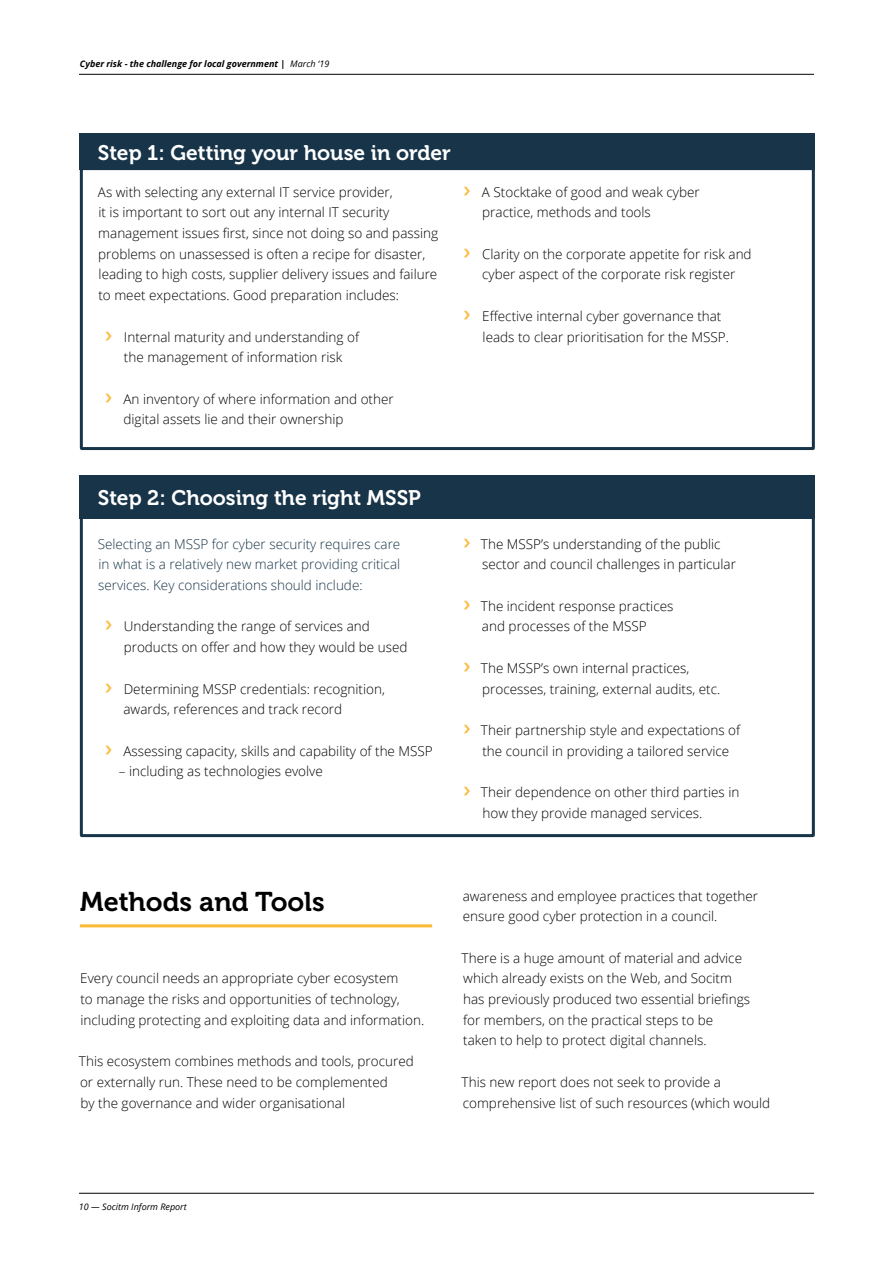
<style>
.page{position:relative;width:893px;height:1263px;background:#fff}
.page>*{position:absolute;margin:0;border:0;box-sizing:border-box;transform-origin:0 0}
.Body_-_heading{font:27px "Museo 700";color:#000}
.Body_-_Sub_heading{font:21px "Museo 700";color:#fff}
.t1{font:300 13.5px/20.7px "Open Sans";color:#000}
.t2{font:300 13.5px/20.7px "Open Sans";color:#183448;text-align:justify}
.t3{font:italic 700 9px "Open Sans";color:#000}
.t4{font:italic 9px "Open Sans";color:#000}
.s1{font-weight:400}
.s2{font-family:"Museo Sans 700";font-weight:400;font-size:21px;color:#fbbc41}
</style>
<div class="page">
<hr style="left:79px;top:1193px;width:735px;height:1px;background:#000">
<hr style="left:79px;top:74px;width:735px;height:1px;background:#000">
<div style="left:80px;top:133px;width:735px;height:37px;background:#183449"></div>
<div style="left:80px;top:476px;width:735px;height:43px;background:#183449"></div>
<div style="left:80px;top:167px;width:735px;height:283px;border:3px solid #183449"></div>
<div style="left:80px;top:516px;width:735px;height:321px;border:3px solid #183449"></div>
<hr style="left:80px;top:924px;width:352px;height:3px;background:#fbba34">
<p class="t3" style="left:80px;top:57px;width:251px">Cyber risk - the challenge for local government | <span class="s1">March ‘19</span></p>
<p class="Body_-_Sub_heading" style="left:98px;top:141px;width:355px">Step 1: Getting your house in order</p>
<p class="t1" style="left:98px;top:181px;width:342px">As with selecting any external IT service provider,<br>it is important to sort out any internal IT security management issues first, since not doing so and passing problems on unassessed is often a recipe for disaster, leading to high costs, supplier delivery issues and failure to meet expectations. Good preparation includes:</p>
<p class="t1" style="left:105px;top:326px;width:256px;text-align:center"><span class="s2">›</span> Internal maturity and understanding of the management of information risk</p>
<p class="t1" style="left:124px;top:388px;width:272px;text-indent:-19px"><span class="s2">›</span> An inventory of where information and other digital assets lie and their ownership</p>
<p class="t1" style="left:482px;top:181px;width:219px;text-indent:-19px"><span class="s2">›</span> A Stocktake of good and weak cyber practice, methods and tools</p>
<p class="t1" style="left:463px;top:243px;width:290px;text-align:center"><span class="s2">›</span> Clarity on the corporate appetite for risk and cyber aspect of the corporate risk register</p>
<p class="t1" style="left:483px;top:305px;width:248px;text-indent:-19px"><span class="s2">›</span> Effective internal cyber governance that leads to clear prioritisation for the MSSP.</p>
<p class="Body_-_Sub_heading" style="left:98px;top:486px;width:325px">Step 2: Choosing the right MSSP</p>
<p class="t2" style="left:98px;top:533px;width:304px">Selecting an MSSP for cyber security requires care in what is a relatively new market providing critical services. Key considerations should include:</p>
<p class="t1" style="left:124px;top:616px;width:285px;text-indent:-19px"><span class="s2">›</span> Understanding the range of services and products on offer and how they would be used</p>
<p class="t1" style="left:123px;top:678px;width:263px;text-indent:-19px"><span class="s2">›</span> Determining MSSP credentials: recognition, awards, references and track record</p>
<p class="t1" style="left:105px;top:740px;width:330px"><span class="s2">›</span> Assessing capacity, skills and capability of the MSSP</p>
<p class="t1" style="left:119px;top:761px;width:205px">– including as technologies evolve</p>
<p class="t1" style="left:482px;top:533px;width:255px;text-indent:-19px"><span class="s2">›</span> The MSSP’s understanding of the public sector and council challenges in particular</p>
<p class="t1" style="left:463px;top:595px;width:212px;text-align:center"><span class="s2">›</span> The incident response practices and processes of the MSSP</p>
<p class="t1" style="left:482px;top:657px;width:240px;text-indent:-19px"><span class="s2">›</span> The MSSP’s own internal practices, processes, training, external audits, etc.</p>
<p class="t1" style="left:482px;top:719px;width:259px;text-indent:-19px"><span class="s2">›</span> Their partnership style and expectations of the council in providing a tailored service</p>
<p class="t1" style="left:482px;top:781px;width:258px;text-indent:-19px"><span class="s2">›</span> Their dependence on other third parties in how they provide managed services.</p>
<p class="Body_-_heading" style="left:80px;top:886px;width:246px">Methods and Tools</p>
<p class="t1" style="left:80px;top:968px;width:345px">Every council needs an appropriate cyber ecosystem<br>to manage the risks and opportunities of technology, including protecting and exploiting data and information.</p>
<p class="t1" style="left:79px;top:1050px;width:336px">This ecosystem combines methods and tools, procured or externally run. These need to be complemented<br>by the governance and wider organisational</p>
<p class="t1" style="left:463px;top:885px;width:297px">awareness and employee practices that together ensure good cyber protection in a council.</p>
<p class="t1" style="left:462px;top:947px;width:290px">There is a huge amount of material and advice which already exists on the Web, and Socitm has previously produced two essential briefings for members, on the practical steps to be<br>taken to help to protect digital channels.</p>
<p class="t1" style="left:462px;top:1071px;width:310px">This new report does not seek to provide a comprehensive list of such resources (which would</p>
<p class="t4" style="left:79px;top:1201px;width:109px">10 — Socitm Inform Report</p>
</div>
